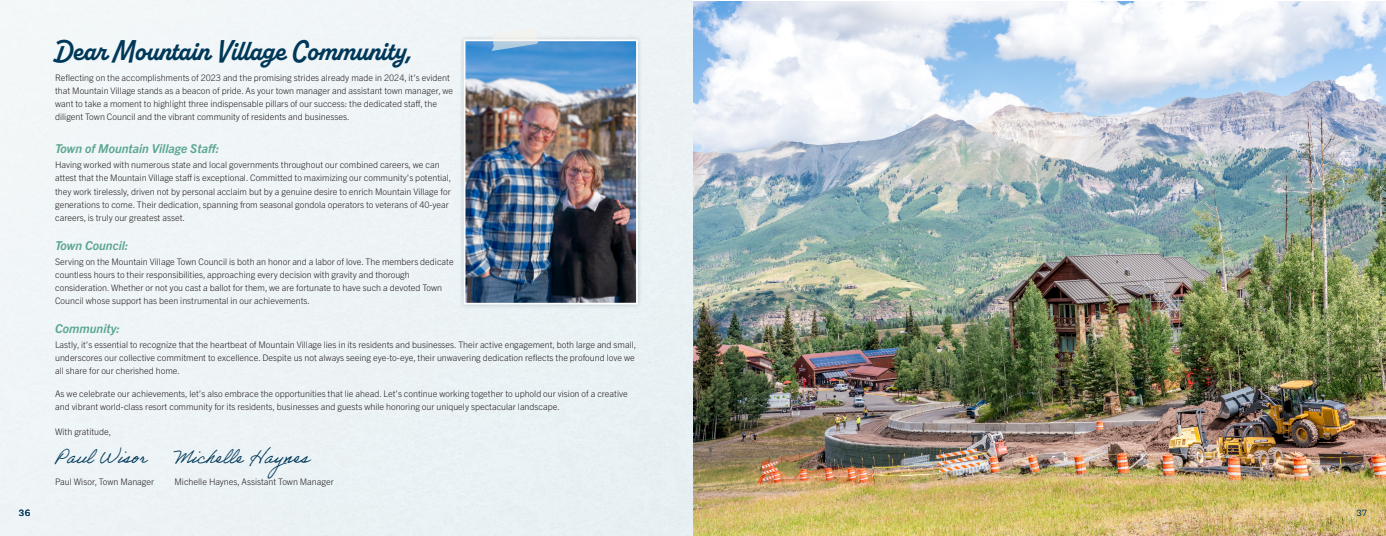
<style>
.page{position:relative;width:1386px;height:536px;background:#fff}
.page>*{position:absolute;margin:0;border:0;box-sizing:border-box;transform-origin:0 0}
.t1{font:700 28.88px "Alkaline";color:#003859}
.t2{font:18.38px "Adobe Handwriting Ernie";color:#003859}
.t3{font:italic 700 12.25px "Trade Gothic Next LT Pro";color:#5ba690}
.t4{font:9.62px "Basic Sans";color:#003859}
.t5{font:300 8.92px/13.1px "Trade Gothic Next LT Pro";color:#231f20}
</style>
<div class="page">
<img style="left:693px;top:2px;width:693px;height:534px">
<div style="left:459px;top:35px;width:183px;height:274px;background:#003859;opacity:.2"></div>
<img style="left:467px;top:42px;width:168px;height:259px">
<div style="left:464px;top:39px;width:174px;height:265px;border:2px solid #fff"></div>
<svg style="left:491px;top:28px;width:48px;height:23px"></svg>
<p class="t1" style="left:55px;top:33px;width:358px">Dear Mountain Village Community,</p>
<p class="t5" style="left:55px;top:70px;width:400px">Reflecting on the accomplishments of 2023 and the promising strides already made in 2024, it’s evident that Mountain Village stands as a beacon of pride. As your town manager and assistant town manager, we want to take a moment to highlight three indispensable pillars of our success: the dedicated staff, the diligent Town Council and the vibrant community of residents and businesses.</p>
<p class="t3" style="left:55px;top:140px;width:166px">Town of Mountain Village Staff:</p>
<p class="t5" style="left:55px;top:158px;width:398px">Having worked with numerous state and local governments throughout our combined careers, we can attest that the Mountain Village staff is exceptional. Committed to maximizing our community’s potential, they work tirelessly, driven not by personal acclaim but by a genuine desire to enrich Mountain Village for generations to come. Their dedication, spanning from seasonal gondola operators to veterans of 40-year careers, is truly our greatest asset.</p>
<p class="t3" style="left:55px;top:236px;width:75px">Town Council:</p>
<p class="t5" style="left:55px;top:254px;width:400px">Serving on the Mountain Village Town Council is both an honor and a labor of love. The members dedicate countless hours to their responsibilities, approaching every decision with gravity and thorough consideration. Whether or not you cast a ballot for them, we are fortunate to have such a devoted Town Council whose support has been instrumental in our achievements.</p>
<p class="t3" style="left:55px;top:320px;width:66px">Community:</p>
<p class="t5" style="left:55px;top:337px;width:583px">Lastly, it’s essential to recognize that the heartbeat of Mountain Village lies in its residents and businesses. Their active engagement, both large and small, underscores our collective commitment to excellence. Despite us not always seeing eye-to-eye, their unwavering dedication reflects the profound love we all share for our cherished home.</p>
<p class="t5" style="left:55px;top:386px;width:574px">As we celebrate our achievements, let’s also embrace the opportunities that lie ahead. Let’s continue working together to uphold our vision of a creative and vibrant world-class resort community for its residents, businesses and guests while honoring our uniquely spectacular landscape.</p>
<p class="t5" style="left:55px;top:424px;width:58px">With gratitude,</p>
<p class="t2" style="left:55px;top:446px;width:93px">Paul Wisor</p>
<p class="t5" style="left:55px;top:474px;width:101px">Paul Wisor, Town Manager</p>
<p class="t2" style="left:175px;top:446px;width:136px">Michelle Haynes</p>
<p class="t5" style="left:175px;top:474px;width:161px">Michelle Haynes, Assistant Town Manager</p>
<p class="t4" style="left:19px;top:506px;width:13px">36</p>
<p class="t4" style="left:1356px;top:506px;width:12px">37</p>
</div>
